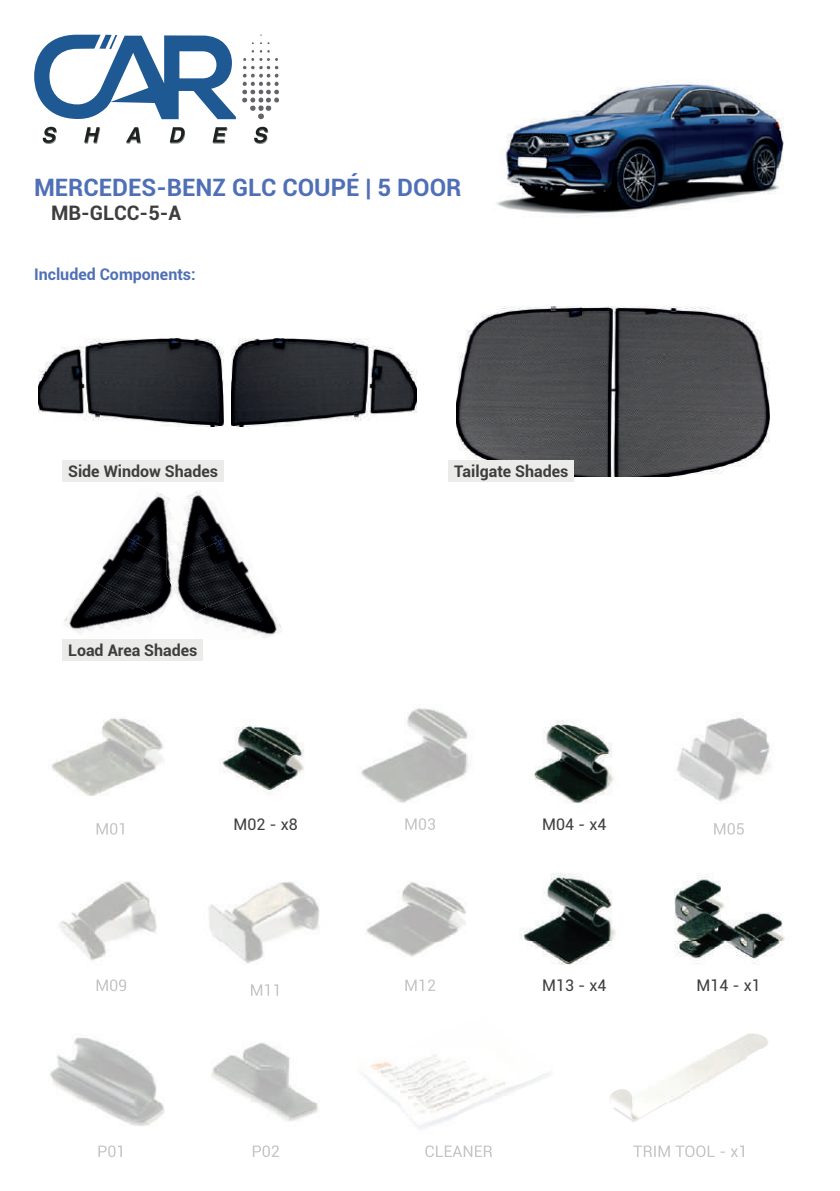
<style>
.page{position:relative;width:840px;height:1191px;background:#fff}
.page>*{position:absolute;margin:0;border:0;box-sizing:border-box;transform-origin:0 0}
.t1{font:700 24px "Roboto";color:#4f6fb6}
.t2{font:700 20px "Roboto";color:#3e3e3e}
.t3{font:700 16px "Roboto";color:#3e3e3e}
.t4{font:16px "Roboto";color:#3e3e3e}
.t5{font:700 16px "Roboto";color:#4f6fb6}
</style>
<div class="page">
<img style="left:496px;top:80px;width:288px;height:136px">
<img style="left:128px;top:490px;width:98px;height:42px">
<img style="left:98px;top:530px;width:76px;height:87px">
<img style="left:64px;top:578px;width:95px;height:56px">
<img style="left:456px;top:306px;width:313px;height:171px">
<img style="left:175px;top:532px;width:77px;height:79px">
<img style="left:186px;top:582px;width:96px;height:57px">
<img style="left:167px;top:501px;width:12px;height:91px">
<img style="left:38px;top:338px;width:185px;height:88px">
<img style="left:231px;top:338px;width:185px;height:88px">
<svg style="left:43px;top:127px;width:14px;height:17px"></svg>
<svg style="left:84px;top:127px;width:16px;height:17px"></svg>
<svg style="left:126px;top:127px;width:15px;height:17px"></svg>
<svg style="left:170px;top:127px;width:15px;height:17px"></svg>
<svg style="left:212px;top:127px;width:15px;height:17px"></svg>
<svg style="left:254px;top:127px;width:14px;height:17px"></svg>
<svg style="left:34px;top:34px;width:245px;height:85px"></svg>
<div style="left:62px;top:639px;width:141px;height:21px;background:#ebebea"></div>
<div style="left:448px;top:460px;width:126px;height:21px;background:#ebebea"></div>
<div style="left:62px;top:460px;width:162px;height:21px;background:#ebebea"></div>
<img style="left:50px;top:708px;width:735px;height:449px">
<img style="left:98px;top:1145px;width:24px;height:12px">
<img style="left:253px;top:1145px;width:26px;height:12px">
<img style="left:425px;top:1145px;width:67px;height:12px">
<img style="left:633px;top:1145px;width:110px;height:12px">
<img style="left:96px;top:979px;width:30px;height:12px">
<img style="left:251px;top:984px;width:27px;height:11px">
<img style="left:405px;top:979px;width:30px;height:12px">
<svg style="left:96px;top:834px;width:28px;height:1px"></svg>
<img style="left:96px;top:823px;width:28px;height:11px">
<img style="left:405px;top:818px;width:30px;height:12px">
<img style="left:713px;top:834px;width:30px;height:1px">
<img style="left:713px;top:823px;width:30px;height:11px">
<h1 class="t1" style="left:34px;top:170px;width:428px">MERCEDES-BENZ GLC COUPÉ | 5 DOOR</h1>
<p class="t2" style="left:51px;top:199px;width:132px">MB-GLCC-5-A</p>
<p class="t5" style="left:34px;top:263px;width:163px">Included Components:</p>
<p class="t3" style="left:68px;top:460px;width:151px">Side Window Shades</p>
<p class="t3" style="left:454px;top:460px;width:116px">Tailgate Shades</p>
<p class="t3" style="left:68px;top:639px;width:131px">Load Area Shades</p>
<p class="t4" style="left:233px;top:813px;width:66px">M02 - x8</p>
<p class="t4" style="left:542px;top:813px;width:66px">M04 - x4</p>
<p class="t4" style="left:542px;top:974px;width:66px">M13 - x4</p>
<p class="t4" style="left:696px;top:974px;width:66px">M14 - x1</p>
</div>
